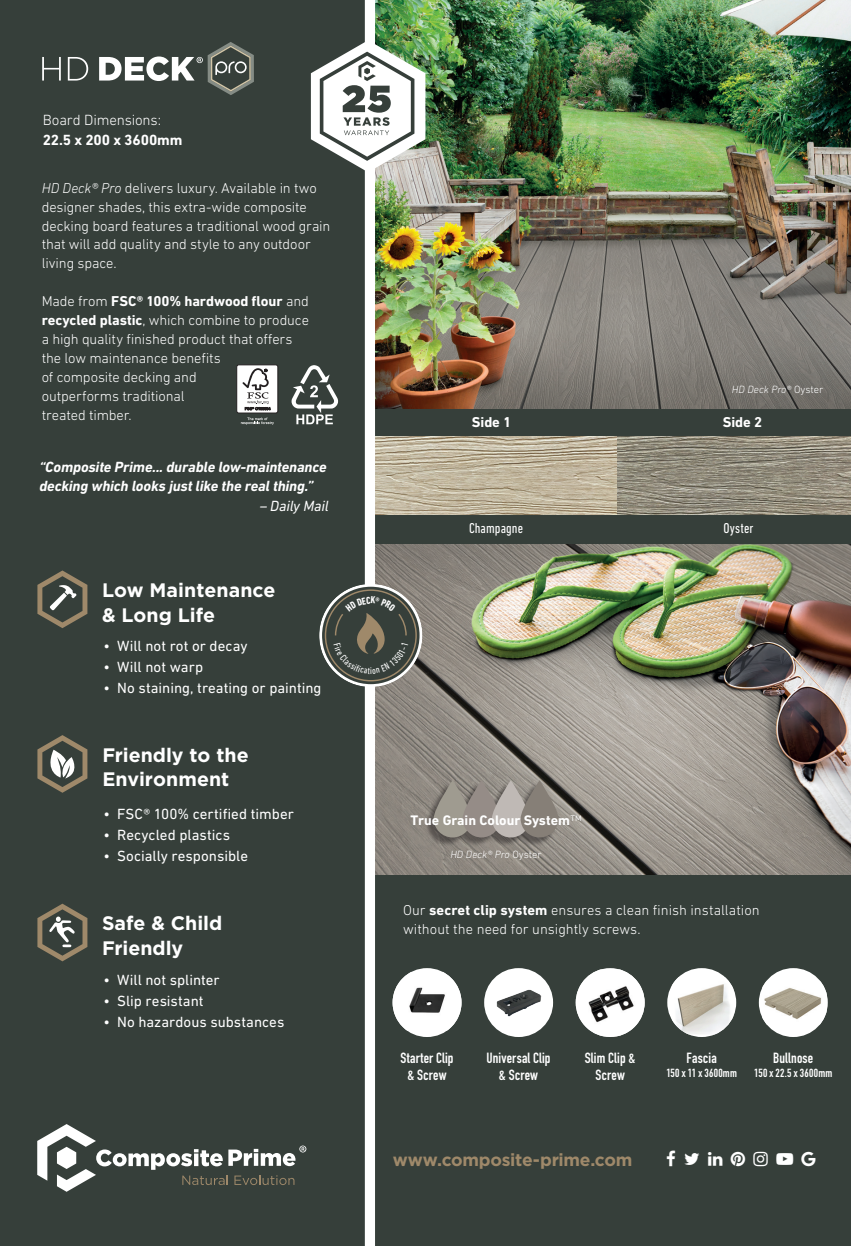
<style>
.page{position:relative;width:851px;height:1246px;background:#fff}
.page>*{position:absolute;margin:0;border:0;box-sizing:border-box;transform-origin:0 0}
.t1{font:700 19.5px/24.8px "Gotham";letter-spacing:.005em;color:#fff}
.t2{font:700 17.4px "Gotham";letter-spacing:-.015em;color:#9f896a}
.t3{font:15px "DIN Next LT Pro";color:#fff}
.t4{font:italic 700 15px/19.5px "DIN Next LT Pro";letter-spacing:-.01em;color:#fff}
.t5{font:300 15px "DIN Next LT Pro";letter-spacing:-.01em;color:#fff}
.t6{font:700 15px "DIN Next LT Pro";letter-spacing:-.005em;color:#fff}
.t7{font:italic 15px "DIN Next LT Pro";letter-spacing:-.015em;color:#fff}
.t8{font:300 14.55px/18.9px "DIN Next LT Pro";letter-spacing:-.005em;color:#fff}
.t9{font:700 14.55px/17.4px "DIN Condensed";letter-spacing:.015em;color:#fff;text-align:center}
.t10{font:condensed 14.55px "DIN Next LT Pro";letter-spacing:.01em;color:#fff}
.t11{font:700 14.55px "DIN Next LT Pro";letter-spacing:-.005em;color:#fff}
.t12{font:700 14.1px "DIN Next LT Pro";color:#fff}
.t13{font:700 11.7px "DIN Condensed";letter-spacing:.025em;color:#fff}
.t14{font:italic 300 10.65px "DIN Next LT Pro";color:#fff}
.s1{font-style:italic}
.s2{font-weight:700}
.s3{font-style:normal}
.s4{font-weight:300}
</style>
<div class="page">
<div style="left:0;top:0;width:850px;height:1246px;background:#363f3a"></div>
<img style="left:375px;top:0;width:475px;height:408px">
<img style="left:375px;top:436px;width:242px;height:78px">
<svg style="left:617px;top:436px;width:233px;height:78px;background:#928c7d"></svg>
<svg style="left:37px;top:1124px;width:269px;height:68px"></svg>
<svg style="left:42px;top:57px;width:19px;height:24px"></svg>
<svg style="left:68px;top:57px;width:20px;height:24px"></svg>
<svg style="left:99px;top:42px;width:155px;height:53px"></svg>
<img style="left:375px;top:545px;width:475px;height:329px">
<div style="left:365px;top:0;width:10px;height:1246px;background:#fff"></div>
<div style="left:392px;top:968px;width:69px;height:69px;background:#fff;border-radius:50%"></div>
<img style="left:392px;top:972px;width:69px;height:59px">
<div style="left:484px;top:968px;width:69px;height:69px;background:#fff;border-radius:50%"></div>
<img style="left:484px;top:982px;width:69px;height:41px">
<div style="left:667px;top:968px;width:69px;height:69px;background:#fff;border-radius:50%"></div>
<img style="left:672px;top:977px;width:61px;height:57px">
<img style="left:575px;top:969px;width:69px;height:67px">
<div style="left:758px;top:968px;width:69px;height:69px;background:#fff;border-radius:50%"></div>
<img style="left:761px;top:981px;width:65px;height:43px">
<div style="left:319px;top:584px;width:103px;height:103px;border:3px solid #fff;border-radius:50%"></div>
<div style="left:237px;top:365px;width:41px;height:48px;background:#fff;border-radius:2px"></div>
<div style="left:236px;top:365px;width:42px;height:48px;border:1px solid #231f20;border-radius:2px"></div>
<svg style="left:242px;top:368px;width:28px;height:42px"></svg>
<svg style="left:241px;top:417px;width:33px;height:7px"></svg>
<svg style="left:291px;top:365px;width:47px;height:59px"></svg>
<svg style="left:37px;top:570px;width:50px;height:58px"></svg>
<svg style="left:37px;top:735px;width:50px;height:58px"></svg>
<svg style="left:37px;top:904px;width:50px;height:57px"></svg>
<div style="left:424px;top:782px;width:133px;height:65px;background:#231f20;opacity:.5"></div>
<svg style="left:433px;top:780px;width:38px;height:57px;background:#979389"></svg>
<div style="left:462px;top:780px;width:38px;height:57px;background:#958c87;border-radius:19px"></div>
<svg style="left:492px;top:780px;width:37px;height:57px"></svg>
<svg style="left:520px;top:780px;width:38px;height:57px;background:#89837b"></svg>
<svg style="left:311px;top:40px;width:114px;height:132px"></svg>
<svg style="left:324px;top:589px;width:93px;height:93px"></svg>
<p class="t5" style="left:43px;top:111px;width:120px">Board Dimensions:</p>
<p class="t6" style="left:43px;top:131px;width:141px">22.5 x 200 x 3600mm</p>
<p class="t8" style="left:42px;top:178px;width:290px"><span class="s1">HD Deck® Pro</span> delivers luxury. Available in two designer shades, this extra-wide composite decking board features a traditional wood grain that will add quality and style to any outdoor living space.</p>
<p class="t8" style="left:42px;top:292px;width:269px">Made from <span class="s2">FSC® 100% hardwood flour</span> and <span class="s2">recycled plastic</span>, which combine to produce a high quality finished product that offers the low maintenance benefits<br>of composite decking and<br>outperforms traditional<br>treated timber.</p>
<p class="t4" style="left:39px;top:457px;width:289px">“Composite Prime... durable low-maintenance decking which looks just like the real thing.”</p>
<p class="t7" style="left:259px;top:497px;width:70px">– Daily Mail</p>
<p class="t1" style="left:102px;top:577px;width:175px">Low Maintenance &amp; Long Life</p>
<p class="t3" style="left:103px;top:637px;width:146px">• Will not rot or decay</p>
<p class="t3" style="left:103px;top:658px;width:101px">• Will not warp</p>
<p class="t3" style="left:103px;top:679px;width:219px">• No staining, treating or painting</p>
<p class="t1" style="left:102px;top:742px;width:148px">Friendly to the<br>Environment</p>
<p class="t3" style="left:103px;top:805px;width:192px">• FSC® 100% certified timber</p>
<p class="t3" style="left:103px;top:826px;width:128px">• Recycled plastics</p>
<p class="t3" style="left:103px;top:847px;width:146px">• Socially responsible</p>
<p class="t1" style="left:102px;top:910px;width:122px">Safe &amp; Child<br>Friendly</p>
<p class="t3" style="left:103px;top:971px;width:118px">• Will not splinter</p>
<p class="t3" style="left:103px;top:992px;width:102px">• Slip resistant</p>
<p class="t3" style="left:103px;top:1013px;width:182px">• No hazardous substances</p>
<p class="t14" style="left:731px;top:383px;width:93px">HD Deck Pro® <span class="s3">Oyster</span></p>
<p class="t11" style="left:472px;top:413px;width:41px">Side 1</p>
<p class="t11" style="left:722px;top:413px;width:41px">Side 2</p>
<p class="t10" style="left:469px;top:520px;width:56px">Champagne</p>
<p class="t10" style="left:723px;top:520px;width:32px">Oyster</p>
<p class="t12" style="left:410px;top:811px;width:172px">True Grain Colour System<span class="s4">™</span></p>
<p class="t14" style="left:450px;top:848px;width:93px">HD Deck® Pro <span class="s3">Oyster</span></p>
<p class="t8" style="left:403px;top:900px;width:358px">Our <span class="s2">secret clip system</span> ensures a clean finish installation without the need for unsightly screws.</p>
<p class="t9" style="left:400px;top:1049px;width:55px">Starter Clip &amp; Screw</p>
<p class="t9" style="left:486px;top:1049px;width:66px">Universal Clip &amp; Screw</p>
<p class="t9" style="left:686px;top:1049px;width:32px">Fascia</p>
<p class="t9" style="left:584px;top:1049px;width:52px">Slim Clip &amp;<br>Screw</p>
<p class="t9" style="left:773px;top:1049px;width:42px">Bullnose</p>
<p class="t13" style="left:666px;top:1065px;width:72px">150 x 11 x 3600mm</p>
<p class="t13" style="left:754px;top:1065px;width:80px">150 x 22.5 x 3600mm</p>
<p class="t2" style="left:393px;top:1149px;width:241px">www.composite-prime.com</p>
</div>
